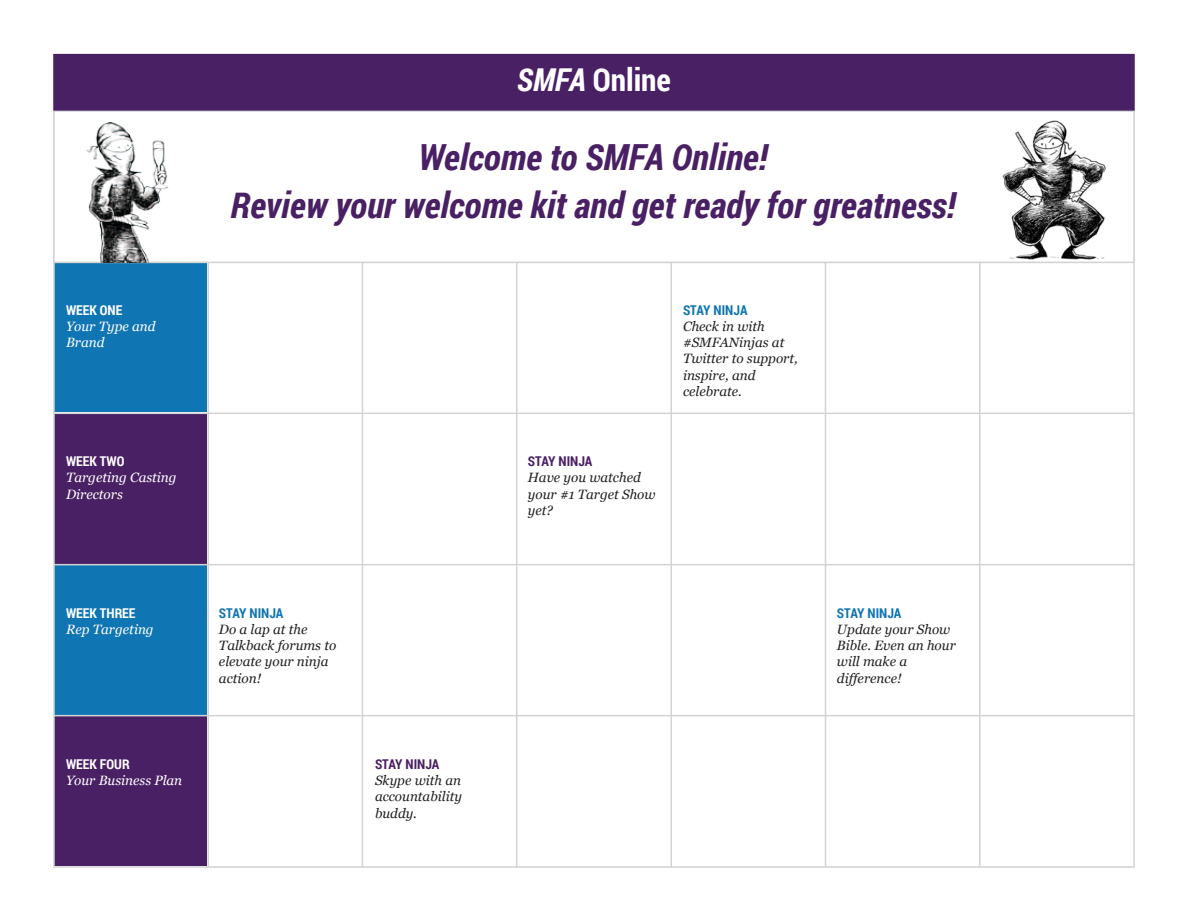
<style>
.page{position:relative;width:1188px;height:918px;background:#fff}
.page>*{position:absolute;margin:0;border:0;box-sizing:border-box;transform-origin:0 0}
.t1{font:italic 700 36px/48px "Roboto Condensed";color:#4a2064;text-align:center}
.t2{font:700 31.5px "Roboto Condensed";color:#fff}
.t3{font:italic 13.5px/16.2px "Georgia";color:#231f20}
.t4{font:italic 13.5px/16.2px "Georgia";color:#fff}
.t5{font:700 13.5px "Roboto Condensed";color:#fff}
.t6{font:700 13.5px "Roboto Condensed";color:#1075b3}
.t7{font:700 13.5px "Roboto Condensed";color:#4a2064}
.s1{font-style:italic}
</style>
<div class="page">
<div style="left:54px;top:717px;width:153px;height:149px;background:#4a2064"></div>
<div style="left:54px;top:565px;width:153px;height:150px;background:#1075b3"></div>
<div style="left:54px;top:414px;width:153px;height:149px;background:#4a2064"></div>
<div style="left:54px;top:263px;width:153px;height:149px;background:#1075b3"></div>
<hr style="left:54px;top:715px;width:1080px;height:1px;background:#d1d3d4">
<hr style="left:54px;top:564px;width:1080px;height:1px;background:#d1d3d4">
<hr style="left:54px;top:413px;width:1080px;height:1px;background:#d1d3d4">
<hr style="left:979px;top:111px;width:2px;height:756px;background:#d1d3d4">
<hr style="left:825px;top:111px;width:1px;height:756px;background:#d1d3d4">
<hr style="left:671px;top:111px;width:1px;height:756px;background:#d1d3d4">
<hr style="left:516px;top:111px;width:1px;height:756px;background:#d1d3d4">
<hr style="left:362px;top:111px;width:1px;height:756px;background:#d1d3d4">
<hr style="left:207px;top:111px;width:2px;height:756px;background:#d1d3d4">
<div style="left:53px;top:110px;width:1082px;height:153px;background:#fff;border:2px solid #d1d3d4"></div>
<img style="left:1002px;top:120px;width:104px;height:140px">
<img style="left:86px;top:123px;width:87px;height:140px">
<div style="left:53px;top:54px;width:1082px;height:57px;background:#4a2064;border:2px solid #4a2064"></div>
<h2 class="t2" style="left:517px;top:58px;width:156px"><span class="s1">SMFA</span> Online</h2>
<h1 class="t1" style="left:230px;top:132px;width:727px">Welcome to SMFA Online!<br>Review your welcome kit and get ready for greatness!</h1>
<p class="t5" style="left:66px;top:300px;width:58px">WEEK ONE</p>
<p class="t4" style="left:66px;top:318px;width:91px">Your Type and<br>Brand</p>
<p class="t6" style="left:683px;top:300px;width:66px">STAY NINJA</p>
<p class="t3" style="left:683px;top:318px;width:116px">Check in with #SMFANinjas at<br>Twitter to support, inspire, and celebrate.</p>
<p class="t5" style="left:66px;top:452px;width:60px">WEEK TWO</p>
<p class="t4" style="left:66px;top:470px;width:112px">Targeting Casting<br>Directors</p>
<p class="t7" style="left:528px;top:452px;width:66px">STAY NINJA</p>
<p class="t3" style="left:528px;top:470px;width:129px">Have you watched your #1 Target Show yet?</p>
<p class="t5" style="left:66px;top:603px;width:71px">WEEK THREE</p>
<p class="t4" style="left:66px;top:621px;width:89px">Rep Targeting</p>
<p class="t6" style="left:219px;top:603px;width:66px">STAY NINJA</p>
<p class="t3" style="left:219px;top:621px;width:119px">Do a lap at the<br>Talkback forums to elevate your ninja action!</p>
<p class="t6" style="left:837px;top:603px;width:66px">STAY NINJA</p>
<p class="t3" style="left:837px;top:621px;width:120px">Update your Show<br>Bible. Even an hour will make a difference!</p>
<p class="t5" style="left:66px;top:755px;width:65px">WEEK FOUR</p>
<p class="t4" style="left:66px;top:772px;width:118px">Your Business Plan</p>
<p class="t7" style="left:375px;top:755px;width:66px">STAY NINJA</p>
<p class="t3" style="left:375px;top:772px;width:88px;text-align:justify">Skype with an accountability buddy.</p>
</div>
